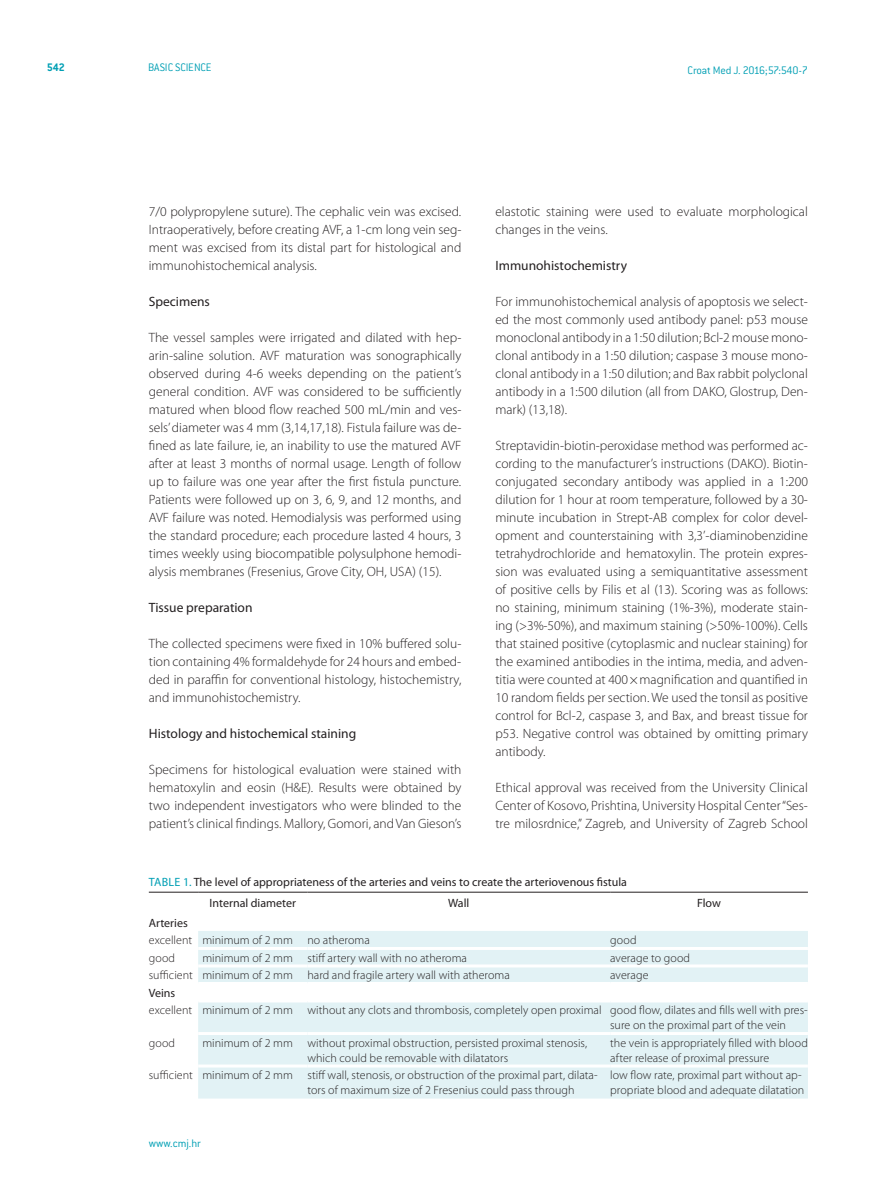
<style>
.page{position:relative;width:893px;height:1191px;background:#fff}
.page>*{position:absolute;margin:0;border:0;box-sizing:border-box;transform-origin:0 0}
.t1{font:300 13.5px/18px "Myriad Pro";color:#231f20;text-align:justify}
.t2{font:13.5px "Myriad Pro";color:#231f20}
.t3{font:300 12px/15px "Myriad Pro";letter-spacing:.005em;color:#231f20}
.t4{font:12px/21.3px "Myriad Pro";color:#231f20}
.t5{font:300 12px "ITC Conduit LTCE";letter-spacing:-.015em;color:#009fb4}
.t6{font:700 12px "ITC Conduit LTCE";color:#009fb4}
.s1{color:#009fb4}
</style>
<div class="page">
<div style="left:198px;top:931px;width:610px;height:167px;background:#e2f2f5"></div>
<svg style="left:198px;top:985px;width:610px;height:14px"></svg>
<hr style="left:149px;top:892px;width:49px;height:1px;background:#231f20">
<hr style="left:198px;top:892px;width:109px;height:1px;background:#231f20">
<hr style="left:307px;top:892px;width:303px;height:1px;background:#231f20">
<hr style="left:610px;top:892px;width:198px;height:1px;background:#231f20">
<hr style="left:198px;top:947px;width:109px;height:3px;background:#fff">
<hr style="left:307px;top:947px;width:303px;height:3px;background:#fff">
<hr style="left:610px;top:947px;width:198px;height:3px;background:#fff">
<hr style="left:198px;top:964px;width:109px;height:3px;background:#fff">
<hr style="left:307px;top:964px;width:303px;height:3px;background:#fff">
<hr style="left:610px;top:964px;width:198px;height:3px;background:#fff">
<hr style="left:198px;top:982px;width:109px;height:3px;background:#fff">
<hr style="left:307px;top:982px;width:303px;height:3px;background:#fff">
<hr style="left:610px;top:982px;width:198px;height:3px;background:#fff">
<hr style="left:198px;top:999px;width:109px;height:3px;background:#fff">
<hr style="left:307px;top:999px;width:303px;height:3px;background:#fff">
<hr style="left:610px;top:999px;width:198px;height:3px;background:#fff">
<hr style="left:198px;top:1032px;width:109px;height:3px;background:#fff">
<hr style="left:307px;top:1032px;width:303px;height:3px;background:#fff">
<hr style="left:610px;top:1032px;width:198px;height:3px;background:#fff">
<hr style="left:198px;top:1064px;width:109px;height:3px;background:#fff">
<hr style="left:307px;top:1064px;width:303px;height:3px;background:#fff">
<hr style="left:610px;top:1064px;width:198px;height:3px;background:#fff">
<p class="t6" style="left:47px;top:60px;width:20px">542</p>
<p class="t5" style="left:148px;top:61px;width:65px">BASIC SCIENCE</p>
<p class="t5" style="left:687px;top:63px;width:122px">Croat Med J. 2016;57:540-7</p>
<p class="t1" style="left:149px;top:202px;width:314px">7/0 polypropylene suture). The cephalic vein was excised.<br>Intraoperatively, before creating AVF, a 1-cm long vein seg&shy;ment was excised from its distal part for histological and immunohistochemical analysis.</p>
<p class="t2" style="left:149px;top:293px;width:63px">Specimens</p>
<p class="t1" style="left:149px;top:328px;width:314px">The vessel samples were irrigated and dilated with hep&shy;arin-saline solution. AVF maturation was sonographically observed during 4-6 weeks depending on the patient’s general condition. AVF was considered to be sufficiently matured when blood flow reached 500 mL/min and ves&shy;sels’ diameter was 4 mm (3,14,17,18). Fistula failure was de&shy;fined as late failure, ie, an inability to use the matured AVF after at least 3 months of normal usage. Length of follow up to failure was one year after the first fistula puncture.<br>Patients were followed up on 3, 6, 9, and 12 months, and AVF failure was noted. Hemodialysis was performed using the standard procedure; each procedure lasted 4 hours, 3 times weekly using biocompatible polysulphone hemodi&shy;alysis membranes (Fresenius, Grove City, OH, USA) (15).</p>
<p class="t2" style="left:149px;top:599px;width:105px">Tissue preparation</p>
<p class="t1" style="left:149px;top:634px;width:314px">The collected specimens were fixed in 10% buffered solu&shy;tion containing 4% formaldehyde for 24 hours and embed&shy;ded in paraffin for conventional histology, histochemistry, and immunohistochemistry.</p>
<p class="t2" style="left:149px;top:725px;width:209px">H istology and histochemical staining</p>
<p class="t1" style="left:149px;top:760px;width:314px">Specimens for histological evaluation were stained with hematoxylin and eosin (H&amp;E). Results were obtained by two independent investigators who were blinded to the patient’s clinical findings. Mallory, Gomori, and Van Gieson’s</p>
<p class="t1" style="left:495px;top:202px;width:314px">elastotic staining were used to evaluate morphological changes in the veins.</p>
<p class="t2" style="left:495px;top:257px;width:133px">Immunohistochemistry</p>
<p class="t1" style="left:495px;top:292px;width:314px">For immunohistochemical analysis of apoptosis we select&shy;ed the most commonly used antibody panel: p53 mouse monoclonal antibody in a 1:50 dilution; Bcl-2 mouse mono&shy;clonal antibody in a 1:50 dilution; caspase 3 mouse mono&shy;clonal antibody in a 1:50 dilution; and Bax rabbit polyclonal antibody in a 1:500 dilution (all from DAKO, Glostrup, Den&shy;mark) (13,18).</p>
<p class="t1" style="left:495px;top:436px;width:314px">Streptavidin-biotin-peroxidase method was performed ac&shy;cording to the manufacturer’s instructions (DAKO). Biotin&shy;conjugated secondary antibody was applied in a 1:200 dilution for 1 hour at room temperature, followed by a 30- minute incubation in Strept-AB complex for color devel&shy;opment and counterstaining with 3,3’-diaminobenzidine tetrahydrochloride and hematoxylin. The protein expres&shy;sion was evaluated using a semiquantitative assessment of positive cells by Filis et al (13). Scoring was as follows: no staining, minimum staining (1%-3%), moderate stain&shy;ing (&gt;3%-50%), and maximum staining (&gt;50%-100%). Cells that stained positive (cytoplasmic and nuclear staining) for the examined antibodies in the intima, media, and adven&shy;titia were counted at 400×magnification and quantified in 10 random fields per section. We used the tonsil as positive control for Bcl-2, caspase 3, and Bax, and breast tissue for p53. Negative control was obtained by omitting primary antibody.</p>
<p class="t1" style="left:495px;top:778px;width:314px">Ethical approval was received from the University Clinical Center of Kosovo, Prishtina, University Hospital Center “Ses&shy;tre milosrdnice,” Zagreb, and University of Zagreb School</p>
<p class="t4" style="left:210px;top:871px;width:419px;text-indent:-61px"><span class="s1">Table 1.</span> The level of appropriateness of the arteries and veins to create the arteriovenous fistula<br>Internal diameter</p>
<p class="t4" style="left:448px;top:892px;width:23px">Wall</p>
<p class="t4" style="left:697px;top:892px;width:25px">Flow</p>
<p class="t4" style="left:149px;top:912px;width:40px">Arteries</p>
<p class="t3" style="left:149px;top:932px;width:223px">excellent minimum of 2 mm no atheroma</p>
<p class="t3" style="left:610px;top:932px;width:28px">good</p>
<p class="t3" style="left:149px;top:950px;width:28px">good</p>
<p class="t3" style="left:202px;top:950px;width:266px">minimum of 2 mm stiff artery wall with no atheroma</p>
<p class="t3" style="left:610px;top:950px;width:81px">average to good</p>
<p class="t3" style="left:149px;top:967px;width:363px">sufficient minimum of 2 mm hard and fragile artery wall with atheroma</p>
<p class="t3" style="left:610px;top:967px;width:40px">average</p>
<p class="t4" style="left:149px;top:982px;width:28px">Veins</p>
<p class="t3" style="left:610px;top:1002px;width:199px;text-indent:-461px">excellent minimum of 2 mm without any clots and thrombosis, completely open proximal good flow, dilates and fills well with pres&shy;sure on the proximal part of the vein</p>
<p class="t3" style="left:149px;top:1035px;width:28px">good</p>
<p class="t3" style="left:307px;top:1035px;width:281px;text-indent:-105px">minimum of 2 mm without proximal obstruction, persisted proximal stenosis, which could be removable with dilatators</p>
<p class="t3" style="left:610px;top:1035px;width:199px">the vein is appropriately filled with blood after release of proximal pressure</p>
<p class="t3" style="left:307px;top:1067px;width:292px;text-indent:-159px">sufficient minimum of 2 mm stiff wall, stenosis, or obstruction of the proximal part, dilata&shy;tors of maximum size of 2 Fresenius could pass through</p>
<p class="t3" style="left:610px;top:1067px;width:196px">low flow rate, proximal part without ap&shy;propriate blood and adequate dilatation</p>
<p class="t5" style="left:149px;top:1136px;width:54px">www.cmj.hr</p>
</div>
